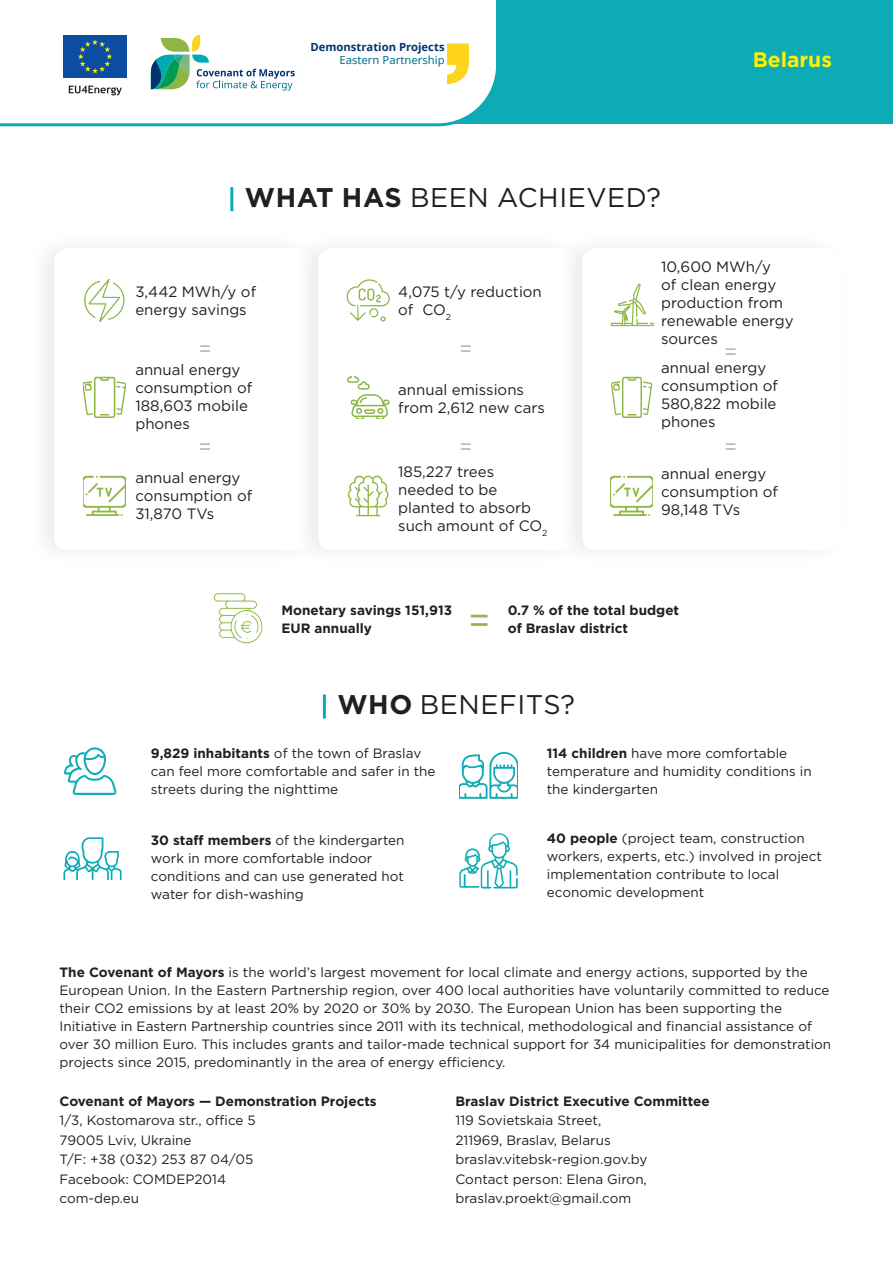
<style>
.page{position:relative;width:893px;height:1263px;background:#fff}
.page>*{position:absolute;margin:0;border:0;box-sizing:border-box;transform-origin:0 0}
.t1{font:36px "Gotham Pro";color:#8eb745}
.t2{font:27px "Gotham Pro";letter-spacing:.02em;color:#231f20}
.t3{font:700 21px "Gotham Pro";color:#fff101}
.t4{font:21px "Gotham Pro";color:#b2b3b7}
.t5{font:15px/18px "Gotham Pro";color:#231f20}
.t6{font:13.5px/18px "Gotham Pro";color:#231f20}
.t7{font:700 13.5px/18px "Gotham Pro";color:#231f20}
.t8{font:700 11.25px "Noto Sans";color:#013371}
.t9{font:11.25px "Noto Sans";color:#00718b}
.s1{font-weight:700}
</style>
<div class="page">
<div style="left:0;top:0;width:893px;height:124px;background:#0cabb6"></div>
<div style="left:0;top:0;width:496px;height:127px;background:#fff"></div>
<svg style="left:151px;top:34px;width:144px;height:57px;background:#c9e0d7"></svg>
<svg style="left:447px;top:43px;width:22px;height:41px"></svg>
<div style="left:63px;top:35px;width:64px;height:43px;background:#0d4da1"></div>
<svg style="left:78px;top:39px;width:34px;height:35px"></svg>
<svg style="left:69px;top:86px;width:53px;height:9px"></svg>
<hr style="left:323px;top:694px;width:3px;height:24px;background:#0cabb6">
<svg style="left:64px;top:837px;width:58px;height:43px"></svg>
<svg style="left:459px;top:752px;width:59px;height:47px"></svg>
<svg style="left:459px;top:833px;width:59px;height:55px"></svg>
<div style="left:27px;top:230px;width:294px;height:339px;background:#fbfbfb"></div>
<div style="left:54px;top:248px;width:257px;height:302px;background:#fff;border-radius:13px"></div>
<div style="left:291px;top:230px;width:294px;height:339px;background:#fafafa"></div>
<div style="left:318px;top:248px;width:257px;height:302px;background:#fff;border-radius:13px"></div>
<div style="left:582px;top:248px;width:257px;height:302px;background:#fff;border-radius:13px"></div>
<hr style="left:230px;top:187px;width:3px;height:24px;background:#0cabb6">
<svg style="left:83px;top:279px;width:42px;height:43px"></svg>
<svg style="left:214px;top:593px;width:49px;height:51px"></svg>
<svg style="left:83px;top:377px;width:43px;height:41px"></svg>
<svg style="left:83px;top:476px;width:43px;height:40px"></svg>
<svg style="left:347px;top:279px;width:42px;height:43px"></svg>
<svg style="left:347px;top:376px;width:42px;height:43px"></svg>
<svg style="left:348px;top:475px;width:40px;height:41px"></svg>
<svg style="left:611px;top:284px;width:42px;height:42px"></svg>
<svg style="left:611px;top:377px;width:41px;height:41px"></svg>
<svg style="left:610px;top:476px;width:43px;height:40px"></svg>
<svg style="left:64px;top:747px;width:53px;height:48px"></svg>
<p class="t8" style="left:310px;top:39px;width:136px">Demonstration Projects</p>
<p class="t9" style="left:340px;top:53px;width:107px">Eastern Partnership</p>
<p class="t2" style="left:245px;top:182px;width:418px"><span class="s1">WHAT HAS</span> BEEN ACHIEVED?</p>
<h3 class="t3" style="left:753px;top:48px;width:81px">Belarus</h3>
<p class="t5" style="left:135px;top:283px;width:122px">3,442 MWh/y of energy savings</p>
<p class="t4" style="left:198px;top:337px;width:15px">=</p>
<p class="t5" style="left:135px;top:361px;width:118px">annual energy consumption of<br>188,603 mobile phones</p>
<p class="t4" style="left:198px;top:435px;width:15px">=</p>
<p class="t5" style="left:135px;top:469px;width:118px">annual energy consumption of<br>31,870 TVs</p>
<p class="t5" style="left:398px;top:283px;width:145px">4,075 t/y reduction of CO<sub>2</sub></p>
<p class="t4" style="left:459px;top:337px;width:15px">=</p>
<p class="t5" style="left:398px;top:381px;width:148px">annual emissions from 2,612 new cars</p>
<p class="t4" style="left:459px;top:435px;width:15px">=</p>
<p class="t5" style="left:398px;top:463px;width:151px">185,227 trees needed to be planted to absorb such amount of CO<sub>2</sub></p>
<p class="t5" style="left:661px;top:257px;width:134px">10,600 MWh/y<br>of clean energy production from renewable energy sources</p>
<p class="t5" style="left:661px;top:359px;width:118px">annual energy consumption of<br>580,822 mobile phones</p>
<p class="t5" style="left:661px;top:465px;width:118px">annual energy consumption of<br>98,148 TVs</p>
<p class="t4" style="left:724px;top:340px;width:15px">=</p>
<p class="t4" style="left:724px;top:435px;width:15px">=</p>
<p class="t7" style="left:281px;top:601px;width:172px">Monetary savings 151,913<br>EUR annually</p>
<p class="t7" style="left:508px;top:601px;width:173px">0.7 % of the total budget</p>
<p class="t1" style="left:468px;top:600px;width:25px">=</p>
<p class="t7" style="left:508px;top:619px;width:122px">of Braslav district</p>
<p class="t2" style="left:337px;top:690px;width:239px"><span class="s1">WHO</span> BENEFITS?</p>
<p class="t6" style="left:151px;top:744px;width:286px"><span class="s1">9,829 inhabitants</span> of the town of Braslav can feel more comfortable and safer in the streets during the nighttime</p>
<p class="t6" style="left:547px;top:744px;width:266px"><span class="s1">114 children</span> have more comfortable temperature and humidity conditions in the kindergarten</p>
<p class="t6" style="left:151px;top:831px;width:255px"><span class="s1">30 staff members</span> of the kindergarten work in more comfortable indoor conditions and can use generated hot water for dish-washing</p>
<p class="t6" style="left:547px;top:829px;width:277px"><span class="s1">40 people</span> (project team, construction workers, experts, etc.) involved in project implementation contribute to local economic development</p>
<p class="t6" style="left:60px;top:963px;width:773px"><span class="s1">The Covenant of Mayors</span> is the world’s largest movement for local climate and energy actions, supported by the European Union. In the Eastern Partnership region, over 400 local authorities have voluntarily committed to reduce their CO2 emissions by at least 20% by 2020 or 30% by 2030. The European Union has been supporting the Initiative in Eastern Partnership countries since 2011 with its technical, methodological and financial assistance of over 30 million Euro. This includes grants and tailor-made technical support for 34 municipalities for demonstration</p>
<p class="t6" style="left:60px;top:1053px;width:447px">projects since 2015, predominantly in the area of energy efficiency.</p>
<p class="t7" style="left:60px;top:1092px;width:319px">Covenant of Mayors — Demonstration Projects</p>
<p class="t6" style="left:60px;top:1112px;width:198px">1/3, Kostomarova str., office 5</p>
<p class="t6" style="left:60px;top:1131px;width:134px">79005 Lviv, Ukraine</p>
<p class="t6" style="left:60px;top:1151px;width:195px">T/F: +38 (032) 253 87 04/05</p>
<p class="t6" style="left:60px;top:1170px;width:168px">Facebook: COMDEP2014</p>
<p class="t6" style="left:60px;top:1190px;width:81px">com-dep.eu</p>
<p class="t7" style="left:455px;top:1092px;width:256px">Braslav District Executive Committee</p>
<p class="t6" style="left:455px;top:1112px;width:147px">119 Sovietskaia Street,</p>
<p class="t6" style="left:455px;top:1131px;width:157px">211969, Braslav, Belarus</p>
<p class="t6" style="left:455px;top:1151px;width:193px">braslav.vitebsk-region.gov.by</p>
<p class="t6" style="left:455px;top:1170px;width:193px">Contact person: Elena Giron,</p>
<p class="t6" style="left:455px;top:1190px;width:177px">braslav.proekt@gmail.com</p>
</div>
